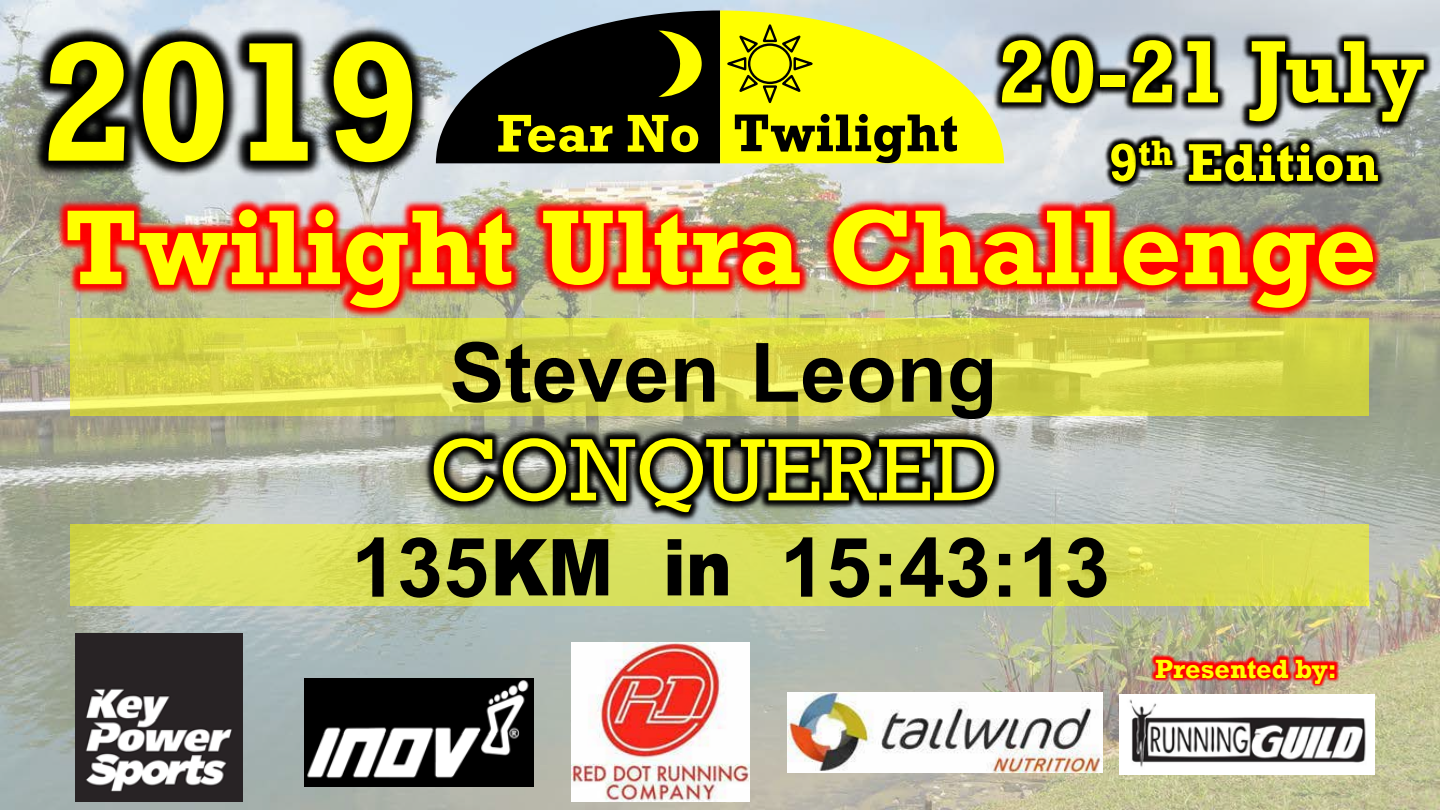
<style>
.page{position:relative;width:1440px;height:810px;background:#fff}
.page>*{position:absolute;margin:0;border:0;box-sizing:border-box;transform-origin:0 0}
.t1{font:700 172.65px "Rockwell";color:#ff0}
.t2{font:700 108px "Rockwell";color:#ff0}
.t3{font:90px "Rockwell";color:#ff0}
.t4{font:700 90px "Rockwell";color:#ff0}
.t5{font:700 82.5px "Arial";color:#000}
.t6{font:900 78.6px "Arial";color:#000;scale:.88 1}
.t7{font:700 54px "Rockwell";color:#ff0}
.t8{font:700 54px "Rockwell";color:#000}
.t9{font:700 27px "Rockwell";color:#ff0}
.s1{font-weight:700;font-size:82.5px}
</style>
<div class="page">
<img style="left:0;top:0;width:1440px;height:810px">
<img style="left:1120px;top:694px;width:255px;height:80px">
<img style="left:0;top:163px;width:1440px;height:226px">
<img style="left:362px;top:416px;width:704px;height:109px">
<img style="left:1132px;top:637px;width:227px;height:69px">
<svg style="left:544px;top:10px;width:386px;height:153px"></svg>
<img style="left:1066px;top:191px;width:78px;height:45px">
<img style="left:1107px;top:191px;width:37px;height:13px">
<img style="left:1144px;top:191px;width:277px;height:45px">
<img style="left:930px;top:0;width:100px;height:191px">
<img style="left:1030px;top:0;width:30px;height:191px">
<img style="left:1060px;top:0;width:380px;height:191px">
<img style="left:0;top:0;width:544px;height:324px">
<img style="left:76px;top:634px;width:167px;height:167px">
<img style="left:304px;top:678px;width:230px;height:109px">
<img style="left:572px;top:643px;width:178px;height:158px">
<img style="left:788px;top:692px;width:314px;height:80px">
<svg style="left:70px;top:318px;width:1299px;height:98px"></svg>
<svg style="left:70px;top:525px;width:1299px;height:81px;fill:#d8df5a"></svg>
<h1 class="t1" style="left:40px;top:-2px;width:383px">2019</h1>
<p class="t7" style="left:497px;top:101px;width:205px">Fear No</p>
<p class="t8" style="left:733px;top:100px;width:227px">Twilight</p>
<p class="t4" style="left:998px;top:18px;width:429px">20-21 July</p>
<p class="t7" style="left:1109px;top:130px;width:271px">9<sup>th</sup> Edition</p>
<p class="t2" style="left:64px;top:182px;width:1314px">Twilight Ultra Challenge</p>
<p class="t5" style="left:449px;top:327px;width:549px">Steven Leong</p>
<p class="t3" style="left:430px;top:418px;width:570px">CONQUERED</p>
<p class="t6" style="left:351px;top:510px;width:434px"><span class="s1">135</span>KM in</p>
<p class="t5" style="left:780px;top:522px;width:332px">15:43:13</p>
<p class="t9" style="left:1155px;top:652px;width:183px">Presented by:</p>
</div>
